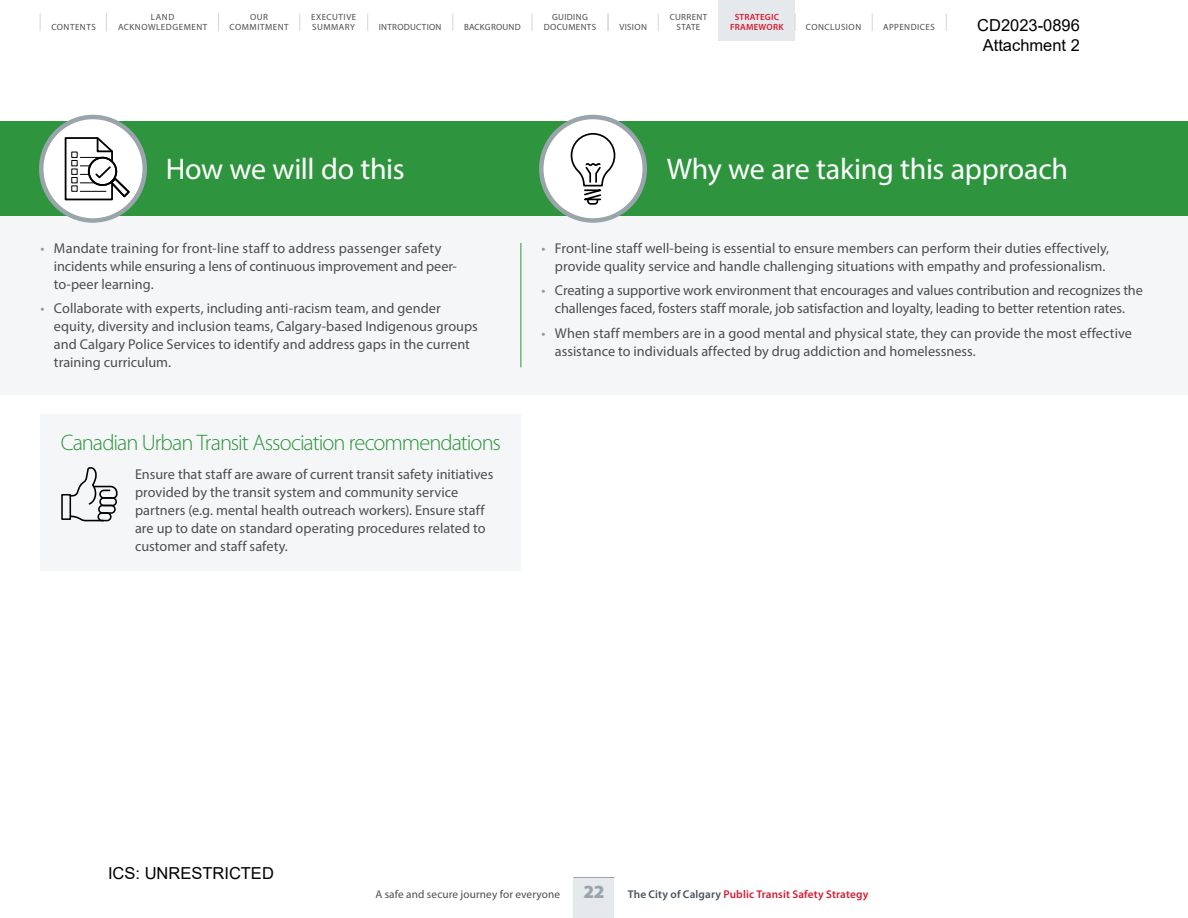
<style>
.page{position:relative;width:1188px;height:918px;background:#fff}
.page>*{position:absolute;margin:0;border:0;box-sizing:border-box;transform-origin:0 0}
.t1{font:30px "Myriad Pro";letter-spacing:-.015em;color:#fff}
.t2{font:300 22.5px "Myriad Pro";letter-spacing:-.045em;color:#2e953e}
.t3{font:16.5px/19.8px "Arial";color:#000;text-align:center}
.t4{font:14.25px/18px "Myriad Pro";color:#4d4d4f}
.t5{font:11.25px "Myriad Pro";letter-spacing:.01em;color:#4d4d4f}
.t6{font:9px/9.8px "Myriad Pro";letter-spacing:.045em;color:#4d4d4f;text-align:center}
.t7{font:600 9px/9.8px "Myriad Pro";letter-spacing:.02em;color:#d51b32;text-align:center}
.t8{font:9px "Myriad Pro";letter-spacing:.025em;color:#4d4d4f}
.s1{color:#939598}
.s2{font-weight:900;font-size:18.75px;color:#99a4ab}
.s3{font-weight:600;color:#48535b}
.s4{font-weight:600;color:#d51b32}
</style>
<div class="page">
<div style="left:0;top:216px;width:1188px;height:178px;background:#f5f6f7"></div>
<div style="left:0;top:121px;width:1187px;height:95px;background:#2e953e"></div>
<svg style="left:41px;top:117px;width:104px;height:104px;background:#f1f2f3"></svg>
<div style="left:39px;top:115px;width:108px;height:108px;border:4px solid #99a4ab;border-radius:50%"></div>
<svg style="left:64px;top:137px;width:66px;height:64px;background:#cacaca"></svg>
<div style="left:541px;top:117px;width:104px;height:103px;background:#fff;border-radius:50%"></div>
<div style="left:539px;top:115px;width:108px;height:108px;border:4px solid #99a4ab;border-radius:50%"></div>
<svg style="left:570px;top:133px;width:46px;height:72px"></svg>
<hr style="left:520px;top:243px;width:1px;height:124px;background:#2e953e">
<div style="left:40px;top:415px;width:481px;height:156px;background:#f5f6f7"></div>
<div style="left:61px;top:494px;width:10px;height:26px;border:2px solid #000"></div>
<svg style="left:69px;top:515px;width:36px;height:7px"></svg>
<div style="left:98px;top:505px;width:18px;height:9px;border:2px solid #000;border-radius:4px"></div>
<div style="left:97px;top:512px;width:15px;height:9px;border:2px solid #000;border-radius:4px"></div>
<svg style="left:69px;top:467px;width:49px;height:39px"></svg>
<svg style="left:218px;top:14px;width:1px;height:17px"></svg>
<svg style="left:299px;top:14px;width:1px;height:17px"></svg>
<svg style="left:367px;top:14px;width:1px;height:17px"></svg>
<svg style="left:452px;top:14px;width:1px;height:17px"></svg>
<svg style="left:532px;top:14px;width:1px;height:17px"></svg>
<svg style="left:106px;top:14px;width:1px;height:17px"></svg>
<svg style="left:608px;top:14px;width:1px;height:17px"></svg>
<svg style="left:658px;top:14px;width:1px;height:17px"></svg>
<svg style="left:718px;top:14px;width:1px;height:17px"></svg>
<div style="left:719px;top:0;width:76px;height:40px;background:#e5e9ec"></div>
<svg style="left:795px;top:14px;width:1px;height:17px"></svg>
<svg style="left:872px;top:14px;width:1px;height:17px"></svg>
<svg style="left:946px;top:14px;width:1px;height:17px"></svg>
<svg style="left:40px;top:14px;width:1px;height:17px"></svg>
<div style="left:574px;top:878px;width:40px;height:40px;background:#e5e9ec"></div>
<hr style="left:574px;top:877px;width:40px;height:1px;background:#99a4ab">
<p class="t6" style="left:230px;top:12px;width:61px">OUR<br>COMMITMENT</p>
<p class="t6" style="left:544px;top:12px;width:54px">GUIDING<br>DOCUMENTS</p>
<p class="t6" style="left:619px;top:22px;width:29px">VISION</p>
<p class="t6" style="left:670px;top:12px;width:39px">CURRENT<br>STATE</p>
<p class="t7" style="left:730px;top:12px;width:55px">STRATEGIC<br>FRAMEWORK</p>
<p class="t6" style="left:806px;top:22px;width:57px">CONCLUSION</p>
<p class="t6" style="left:883px;top:22px;width:53px">APPENDICES</p>
<p class="t6" style="left:311px;top:12px;width:47px;text-align:left">EXECUTIVE<br>SUMMARY</p>
<p class="t6" style="left:151px;top:12px;width:25px">LAND</p>
<p class="t6" style="left:51px;top:22px;width:46px">CONTENTS</p>
<p class="t6" style="left:118px;top:22px;width:91px">ACKNOWLEDGEMENT</p>
<p class="t8" style="left:464px;top:21px;width:58px">BACKGROUND</p>
<p class="t6" style="left:379px;top:22px;width:64px">INTRODUCTION</p>
<p class="t3" style="left:977px;top:15px;width:104px">CD2023-0896<br>Attachment 2</p>
<h1 class="t1" style="left:166px;top:150px;width:240px">How we will do this</h1>
<h1 class="t1" style="left:667px;top:150px;width:403px">Why we are taking this approach</h1>
<p class="t4" style="left:54px;top:239px;width:404px;text-indent:-13px"><span class="s1">•</span> Mandate training for front-line staff to address passenger safety incidents while ensuring a lens of continuous improvement and peer&shy;to-peer learning.</p>
<p class="t4" style="left:54px;top:299px;width:425px;text-indent:-13px"><span class="s1">•</span> Collaborate with experts, including anti-racism team, and gender equity, diversity and inclusion teams, Calgary-based Indigenous groups and Calgary Police Services to identify and address gaps in the current training curriculum.</p>
<h2 class="t2" style="left:61px;top:429px;width:442px">Canadian Urban Transit Association recommendations</h2>
<p class="t4" style="left:135px;top:465px;width:360px">Ensure that staff are aware of current transit safety initiatives provided by the transit system and community service partners (e.g. mental health outreach workers). Ensure staff are up to date on standard operating procedures related to customer and staff safety.</p>
<p class="t4" style="left:542px;top:239px;width:569px;text-align:right"><span class="s1">•</span> Front-line staff well-being is essential to ensure members can perform their duties effectively, provide quality service and handle challenging situations with empathy and professionalism.</p>
<p class="t4" style="left:542px;top:281px;width:603px;text-align:center"><span class="s1">•</span> Creating a supportive work environment that encourages and values contribution and recognizes the challenges faced, fosters staff morale, job satisfaction and loyalty, leading to better retention rates.</p>
<p class="t4" style="left:555px;top:324px;width:578px;text-indent:-13px"><span class="s1">•</span> When staff members are in a good mental and physical state, they can provide the most effective assistance to individuals affected by drug addiction and homelessness.</p>
<p class="t3" style="left:108px;top:863px;width:167px">ICS: UNRESTRICTED</p>
<p class="t5" style="left:375px;top:887px;width:494px">A safe and secure journey for everyone <span class="s2">22</span> <span class="s3">The City of Calgary</span> <span class="s4">Public Transit Safety Strategy</span></p>
</div>
